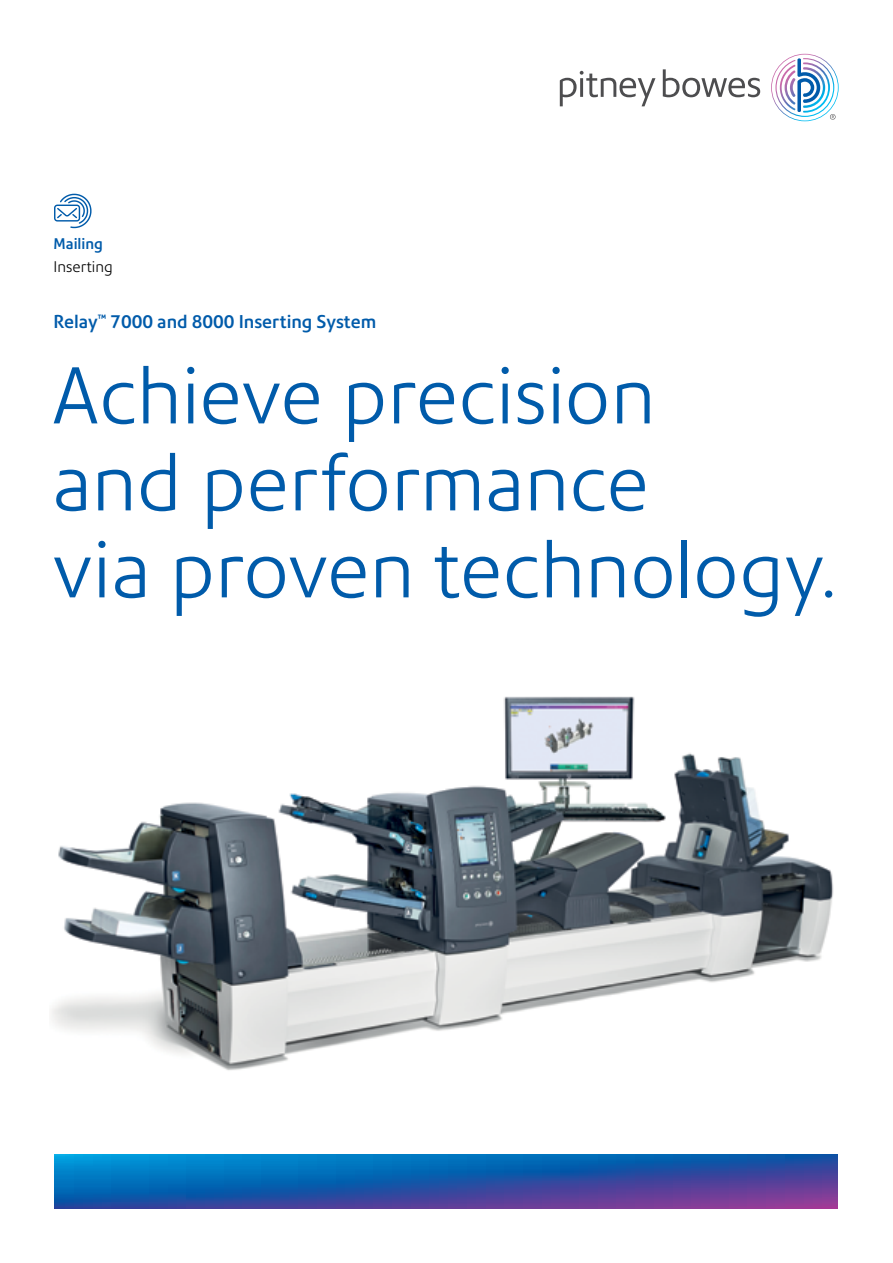
<style>
.page{position:relative;width:893px;height:1263px;background:#fff}
.page>*{position:absolute;margin:0;border:0;box-sizing:border-box;transform-origin:0 0}
.t1{font:300 78px/87px "Precision Sans";color:#005baa}
.t2{font:500 18px "Precision Sans";color:#005baa}
.t3{font:300 15px "Precision Sans";color:#000}
.t4{font:500 15px "Precision Sans";color:#005baa}
</style>
<div class="page">
<svg style="left:54px;top:1155px;width:784px;height:54px;background:#2658aa"></svg>
<div style="left:54px;top:205px;width:26px;height:17px;border:1px solid #005baa;border-radius:3px"></div>
<svg style="left:56px;top:193px;width:36px;height:36px"></svg>
<img style="left:51px;top:696px;width:783px;height:375px">
<svg style="left:560px;top:69px;width:200px;height:37px"></svg>
<svg style="left:771px;top:54px;width:68px;height:67px"></svg>
<p class="t4" style="left:54px;top:235px;width:51px">Mailing</p>
<p class="t3" style="left:54px;top:257px;width:61px">Inserting</p>
<p class="t2" style="left:54px;top:310px;width:324px">Relay<sup>™</sup> 7000 and 8000 Inserting System</p>
<p class="t1" style="left:52px;top:352px;width:786px">Achieve precision<br>and performance<br>via proven technology.</p>
</div>
